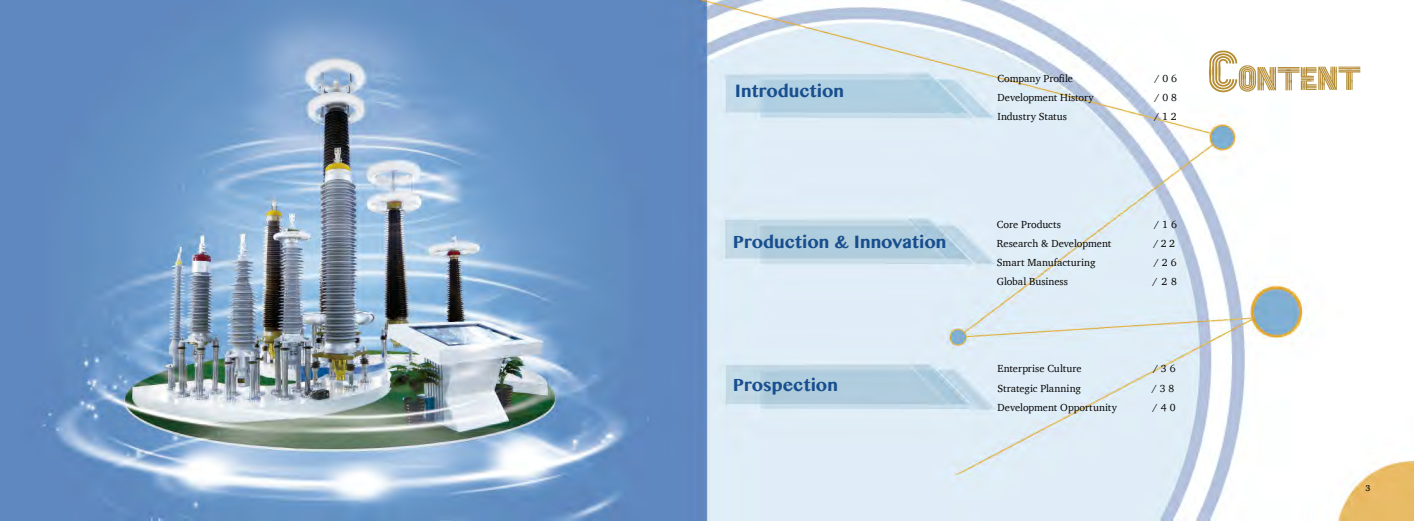
<style>
.page{position:relative;width:1414px;height:521px;background:#fff}
.page>*{position:absolute;margin:0;border:0;box-sizing:border-box;transform-origin:0 0}
.t1{font:700 17.5px "Lao MN";letter-spacing:-.005em;color:#184e8e}
.t2{font:10.5px "Charter";color:#030303}
.t3{font:700 8.75px "Charter";color:#231f20}
</style>
<div class="page">
<img style="left:0;top:0;width:1414px;height:521px">
<h1 class="t1" style="left:735px;top:79px;width:111px">Introduction</h1>
<h1 class="t1" style="left:733px;top:230px;width:215px">Production &amp; Innovation</h1>
<h1 class="t1" style="left:733px;top:372px;width:106px">Prospection</h1>
<p class="t2" style="left:997px;top:69px;width:77px">Company Profile</p>
<p class="t2" style="left:1154px;top:69px;width:24px">/ 0 6</p>
<p class="t2" style="left:997px;top:88px;width:98px">Development History</p>
<p class="t2" style="left:1154px;top:88px;width:24px">/ 0 8</p>
<p class="t2" style="left:997px;top:107px;width:71px">Industry Status</p>
<p class="t2" style="left:1154px;top:107px;width:24px">/ 1 2</p>
<p class="t2" style="left:997px;top:215px;width:65px">Core Products</p>
<p class="t2" style="left:1154px;top:215px;width:24px">/ 1 6</p>
<p class="t2" style="left:997px;top:234px;width:116px">Research &amp; Development</p>
<p class="t2" style="left:1153px;top:234px;width:23px">/ 2 2</p>
<p class="t2" style="left:997px;top:253px;width:100px">Smart Manufacturing</p>
<p class="t2" style="left:1154px;top:253px;width:24px">/ 2 6</p>
<p class="t2" style="left:997px;top:273px;width:73px">Global Business</p>
<p class="t2" style="left:1152px;top:273px;width:26px">/ 2 8</p>
<p class="t2" style="left:997px;top:360px;width:86px">Enterprise Culture</p>
<p class="t2" style="left:1153px;top:360px;width:24px">/ 3 6</p>
<p class="t2" style="left:997px;top:379px;width:85px">Strategic Planning</p>
<p class="t2" style="left:1152px;top:379px;width:24px">/ 3 8</p>
<p class="t2" style="left:997px;top:398px;width:121px">Development Opportunity</p>
<p class="t2" style="left:1152px;top:398px;width:25px">/ 4 0</p>
<p class="t3" style="left:1365px;top:480px;width:7px">3</p>
</div>
